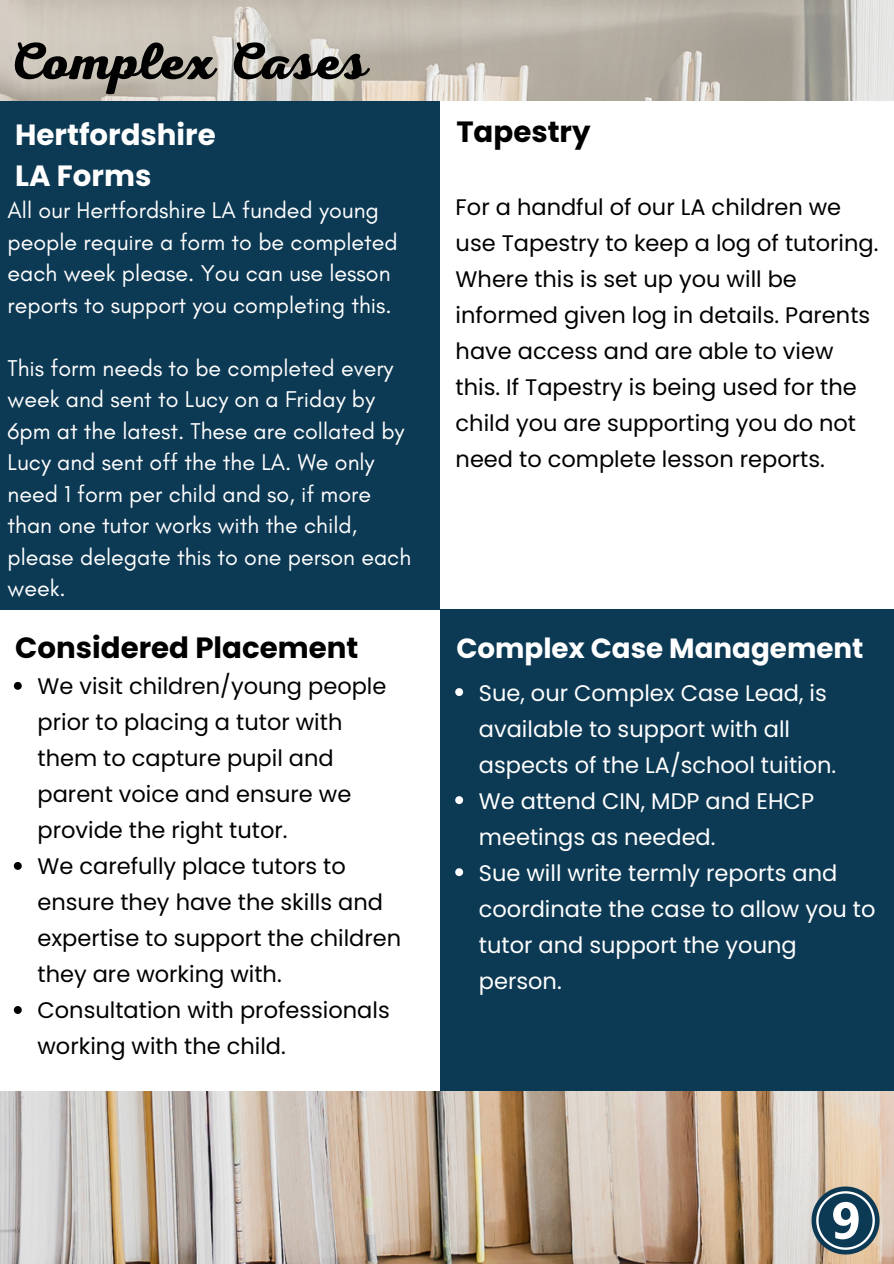
<style>
.page{position:relative;width:894px;height:1264px;background:#fff}
.page>*{position:absolute;margin:0;border:0;box-sizing:border-box;transform-origin:0 0}
.t1{font:700 52.5px "Nexa Script";color:#000}
.t2{font:700 29.25px "Poppins";color:#000}
.t3{font:700 29.25px/40.8px "Poppins";color:#fff}
.t4{font:700 27.75px "Poppins";color:#fff}
.t5{font:23.25px/31.5px "Glacial Indifference";color:#fff}
.t6{font:22.5px/36px "Poppins";color:#000}
.t7{font:22.5px/36px "Poppins";color:#fff}
</style>
<div class="page">
<img style="left:0;top:609px;width:893px;height:654px">
<svg style="left:0;top:0;width:893px;height:101px;background:#c1bbb1"></svg>
<div style="left:0;top:101px;width:440px;height:509px;background:#0c3954"></div>
<div style="left:0;top:610px;width:440px;height:480px;background:#fff"></div>
<div style="left:440px;top:610px;width:453px;height:481px;background:#0c3954"></div>
<svg style="left:811px;top:1186px;width:67px;height:67px"></svg>
<svg style="left:14px;top:682px;width:8px;height:7px"></svg>
<svg style="left:14px;top:862px;width:8px;height:7px"></svg>
<svg style="left:14px;top:1006px;width:8px;height:7px"></svg>
<svg style="left:455px;top:688px;width:8px;height:8px"></svg>
<svg style="left:455px;top:796px;width:8px;height:8px"></svg>
<svg style="left:455px;top:868px;width:8px;height:8px"></svg>
<h1 class="t1" style="left:8px;top:31px;width:361px">Complex Cases</h1>
<h2 class="t3" style="left:15px;top:114px;width:202px">Hertfordshire<br>LA Forms</h2>
<p class="t2" style="left:456px;top:111px;width:136px">Tapestry</p>
<p class="t5" style="left:8px;top:194px;width:391px">All our Hertfordshire LA funded young people require a form to be completed each week please. You can use lesson reports to support you completing this.</p>
<p class="t5" style="left:8px;top:352px;width:405px">This form needs to be completed every week and sent to Lucy on a Friday by<br>6pm at the latest. These are collated by<br>Lucy and sent off the the LA. We only need 1 form per child and so, if more than one tutor works with the child, please delegate this to one person each week.</p>
<p class="t6" style="left:455px;top:189px;width:424px">For a handful of our LA children we use Tapestry to keep a log of tutoring.<br>Where this is set up you will be informed given log in details. Parents have access and are able to view this. If Tapestry is being used for the child you are supporting you do not need to complete lesson reports.</p>
<p class="t2" style="left:15px;top:627px;width:344px">Considered Placement</p>
<h2 class="t4" style="left:456px;top:629px;width:408px">Complex Case Management</h2>
<h2 class="t6" style="left:37px;top:668px;width:350px">We visit children/young people prior to placing a tutor with them to capture pupil and parent voice and ensure we provide the right tutor.</h2>
<p class="t6" style="left:37px;top:848px;width:365px">We carefully place tutors to ensure they have the skills and expertise to support the children they are working with.</p>
<p class="t6" style="left:37px;top:992px;width:354px">Consultation with professionals working with the child.</p>
<p class="t7" style="left:478px;top:674px;width:359px">Sue, our Complex Case Lead, is available to support with all aspects of the LA/school tuition.</p>
<h2 class="t7" style="left:478px;top:782px;width:336px">We attend CIN, MDP and EHCP meetings as needed.</h2>
<p class="t7" style="left:478px;top:854px;width:398px">Sue will write termly reports and coordinate the case to allow you to tutor and support the young person.</p>
</div>
